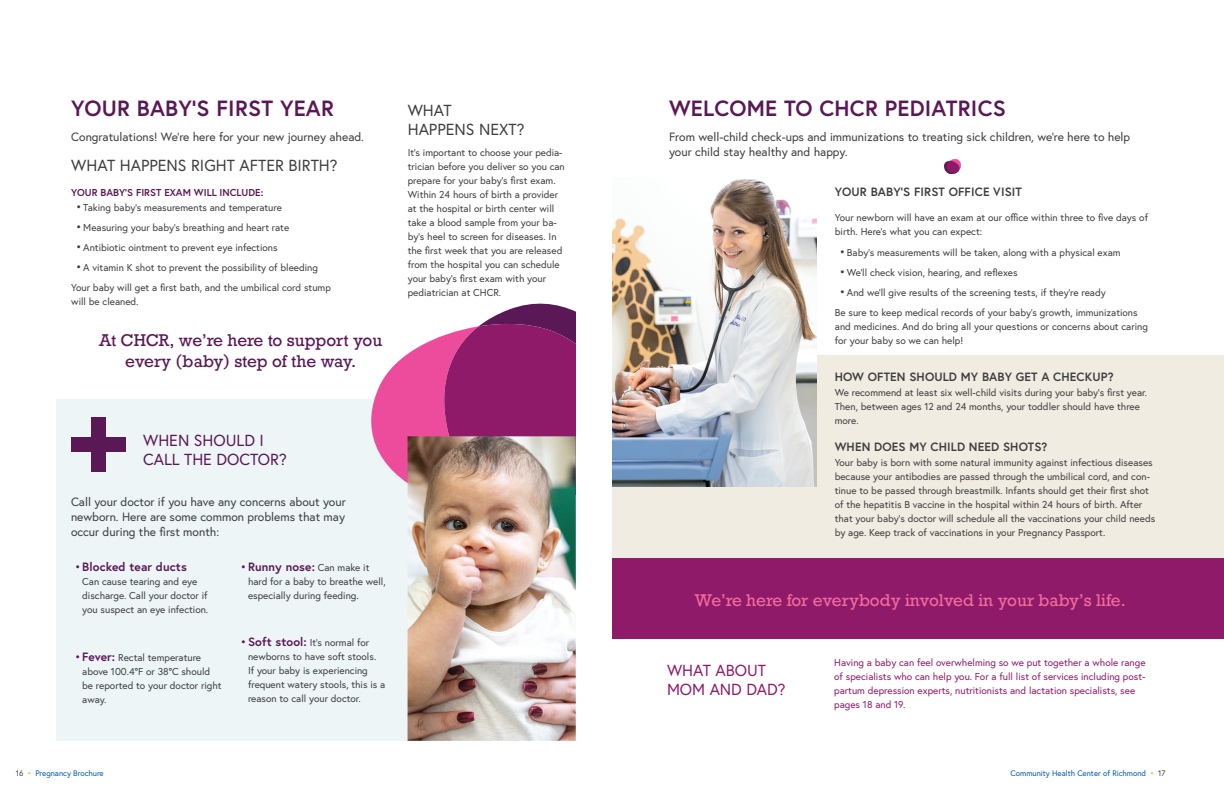
<style>
.page{position:relative;width:1224px;height:792px;background:#fff}
.page>*{position:absolute;margin:0;border:0;box-sizing:border-box;transform-origin:0 0}
.t1{font:700 22px "Europa";letter-spacing:.01em;color:#5b1856}
.t2{font:16px/21px "Rockwell Nova";color:#5b1856;text-align:center}
.t3{font:16px "Rockwell Nova";color:#f16b9a}
.t4{font:16px/19px "Europa";color:#3e3e3f}
.t5{font:16px/19px "Europa";color:#5b1856}
.t6{font:16px/19px "Europa";color:#8f1a6a}
.t7{font:12px/15px "Europa";color:#3e3e3f}
.t8{font:700 12px "Europa";letter-spacing:.01em;color:#3e3e3f}
.t9{font:700 12px "Europa";letter-spacing:.01em;color:#5b1856}
.t10{font:10px/14px "Europa";color:#3e3e3f}
.t11{font:10px/14px "Europa";color:#8f1a6a}
.Paragraph_Style_1{font:700 10px "Europa";color:#5b1856}
.t12{font:8px "Europa";color:#015aaa}
.s1{font-size:12px}
.s2{font-weight:400}
.s3{font-size:12px;color:#5b1856}
.s4{font-weight:700;font-size:12px;color:#5b1856}
.s5{font-weight:400;font-size:10px;color:#3e3e3f}
.s6{color:#3e3e3f}
.s7{color:#faaf18}
</style>
<div class="page">
<div style="left:612px;top:558px;width:612px;height:81px;background:#8f1a6a"></div>
<div style="left:56px;top:399px;width:352px;height:342px;background:#edf5f7"></div>
<div style="left:612px;top:356px;width:612px;height:202px;background:#f1ece2"></div>
<img style="left:612px;top:179px;width:204px;height:308px">
<div style="left:71px;top:437px;width:55px;height:15px;background:#5b1856"></div>
<div style="left:91px;top:417px;width:15px;height:55px;background:#5b1856"></div>
<svg style="left:371px;top:303px;width:205px;height:191px"></svg>
<img style="left:408px;top:436px;width:168px;height:305px">
<img style="left:945px;top:159px;width:15px;height:14px">
<p class="t1" style="left:71px;top:93px;width:264px">YOUR BABY’S FIRST YEAR</p>
<p class="t7" style="left:71px;top:129px;width:294px">Congratulations! We’re here for your new journey ahead.</p>
<p class="t4" style="left:71px;top:156px;width:268px">WHAT HAPPENS RIGHT AFTER BIRTH?</p>
<p class="Paragraph_Style_1" style="left:71px;top:186px;width:194px">YOUR BABY’S FIRST EXAM WILL INCLUDE:</p>
<p class="t10" style="left:76px;top:200px;width:208px"><span class="s1">•</span> Taking baby’s measurements and temperature</p>
<p class="t10" style="left:76px;top:220px;width:215px"><span class="s1">•</span> Measuring your baby’s breathing and heart rate</p>
<p class="t10" style="left:76px;top:240px;width:203px"><span class="s1">•</span>Antibiotic ointment to prevent eye infections</p>
<p class="t10" style="left:76px;top:260px;width:244px"><span class="s1">•</span>A vitamin K shot to prevent the possibility of bleeding</p>
<p class="t10" style="left:71px;top:280px;width:261px">Your baby will get a first bath, and the umbilical cord stump will be cleaned.</p>
<p class="t2" style="left:99px;top:330px;width:285px">At CHCR, we’re here to support you every (baby) step of the way.</p>
<p class="t4" style="left:408px;top:101px;width:118px">WHAT<br>HAPPENS NEXT?</p>
<p class="t10" style="left:408px;top:145px;width:159px">It’s important to choose your pedia&shy;trician before you deliver so you can prepare for your baby’s first exam.<br>Within 24 hours of birth a provider at the hospital or birth center will take a blood sample from your ba&shy;by’s heel to screen for diseases. In the first week that you are released from the hospital you can schedule your baby’s first exam with your pediatrician at CHCR.</p>
<p class="t5" style="left:143px;top:431px;width:145px">WHEN SHOULD I<br>CALL THE DOCTOR?</p>
<p class="t7" style="left:71px;top:494px;width:276px;text-align:justify">Call your doctor if you have any concerns about your newborn. Here are some common problems that may occur during the first month:</p>
<p class="t9" style="left:75px;top:559px;width:114px"><span class="s2">•</span>Blocked tear ducts</p>
<p class="t10" style="left:82px;top:574px;width:127px">Can cause tearing and eye discharge. Call your doctor if you suspect an eye infection.</p>
<p class="t10" style="left:82px;top:650px;width:141px;text-indent:-8px"><span class="s3">•</span><span class="s4">Fever:</span> Rectal temperature above 100.4°F or 38°C should be reported to your doctor right away.</p>
<p class="t9" style="left:241px;top:559px;width:130px"><span class="s2">•</span>Runny nose: <span class="s5">Can make it</span></p>
<p class="t10" style="left:248px;top:574px;width:139px">hard for a baby to breathe well, especially during feeding.</p>
<p class="t10" style="left:248px;top:635px;width:139px;text-indent:-8px"><span class="s3">•</span><span class="s4">Soft stool:</span> It’s normal for newborns to have soft stools.<br>If your baby is experiencing frequent watery stools, this is a reason to call your doctor.</p>
<p class="t1" style="left:669px;top:93px;width:338px">WELCOME TO CHCR PEDIATRICS</p>
<p class="t7" style="left:669px;top:129px;width:463px">From well-child check-ups and immunizations to treating sick children, we’re here to help your child stay healthy and happy.</p>
<p class="t8" style="left:835px;top:184px;width:189px">YOUR BABY’S FIRST OFFICE VISIT</p>
<p class="t10" style="left:835px;top:210px;width:315px">Your newborn will have an exam at our office within three to five days of birth. Here’s what you can expect:</p>
<p class="t10" style="left:839px;top:245px;width:283px"><span class="s1">•</span> Baby’s measurements will be taken, along with a physical exam</p>
<p class="t10" style="left:839px;top:265px;width:180px"><span class="s1">•</span>We’ll check vision, hearing, and reflexes</p>
<p class="t10" style="left:839px;top:285px;width:268px"><span class="s1">•</span>And we’ll give results of the screening tests, if they’re ready</p>
<p class="t10" style="left:835px;top:305px;width:315px">Be sure to keep medical records of your baby’s growth, immunizations and medicines. And do bring all your questions or concerns about caring for your baby so we can help!</p>
<p class="t8" style="left:835px;top:369px;width:280px">HOW OFTEN SHOULD MY BABY GET A CHECKUP?</p>
<p class="t10" style="left:835px;top:385px;width:314px">We recommend at least six well-child visits during your baby’s first year.<br>Then, between ages 12 and 24 months, your toddler should have three more.</p>
<p class="t8" style="left:835px;top:439px;width:214px">WHEN DOES MY CHILD NEED SHOTS?</p>
<p class="t10" style="left:835px;top:455px;width:322px">Your baby is born with some natural immunity against infectious diseases because your antibodies are passed through the umbilical cord, and con&shy;tinue to be passed through breastmilk. Infants should get their first shot of the hepatitis B vaccine in the hospital within 24 hours of birth. After that your baby’s doctor will schedule all the vaccinations your child needs by age. Keep track of vaccinations in your Pregnancy Passport.</p>
<p class="t3" style="left:695px;top:590px;width:433px">We’re here for everybody involved in your baby’s life.</p>
<p class="t6" style="left:667px;top:661px;width:120px">WHAT ABOUT<br>MOM AND DAD?</p>
<p class="t11" style="left:834px;top:655px;width:313px">Having a baby can feel overwhelming so we put together a whole range of specialists who can help you. For a full list of services including post&shy;partum depression experts, nutritionists and lactation specialists, see pages 18 and 19.</p>
<p class="t12" style="left:16px;top:768px;width:89px"><span class="s6">16</span> <span class="s7">•</span> Pregnancy Brochure</p>
<p class="t12" style="left:1011px;top:768px;width:156px">Community Health Center of Richmond <span class="s7">•</span> <span class="s6">17</span></p>
</div>
